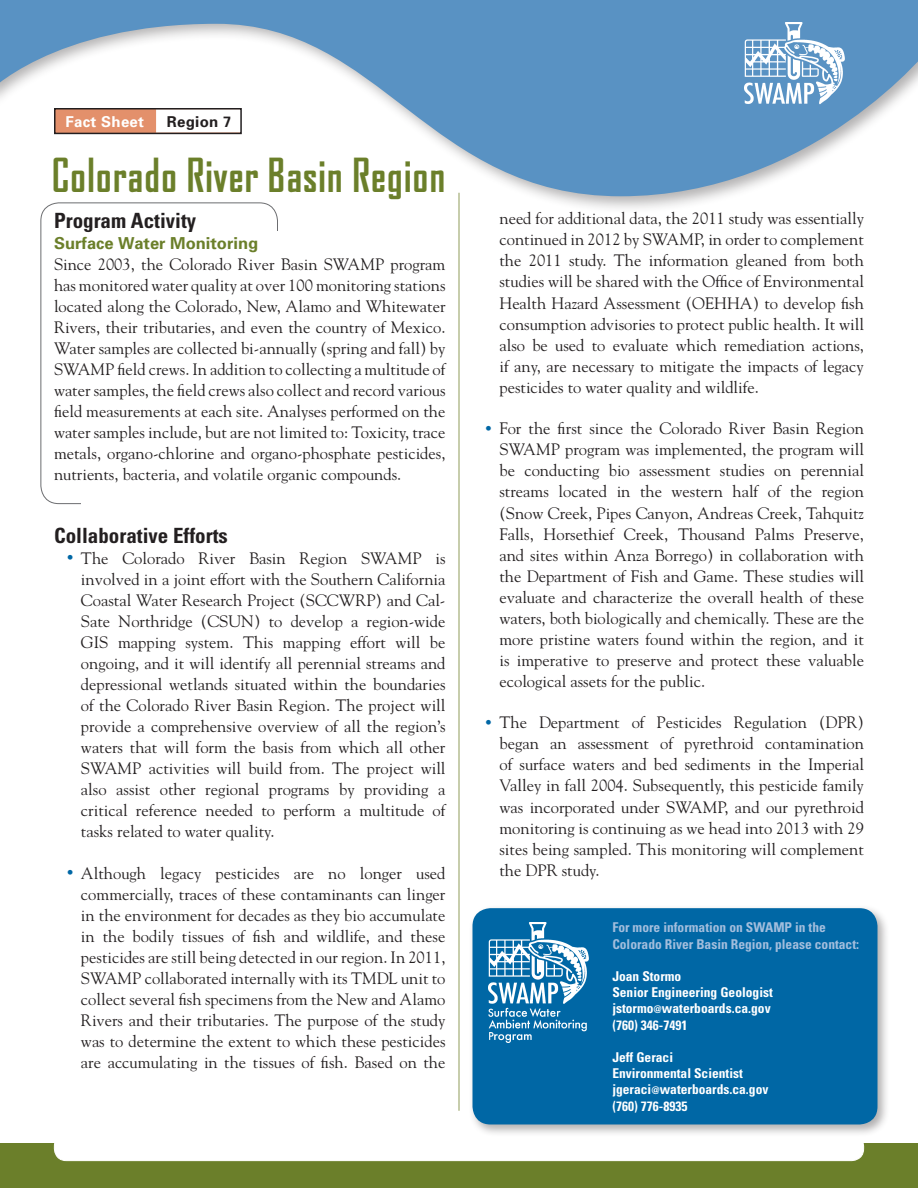
<style>
.page{position:relative;width:918px;height:1188px;background:#fff}
.page>*{position:absolute;margin:0;border:0;box-sizing:border-box;transform-origin:0 0}
.t1{font:700 45px "Bureau Agency";letter-spacing:.02em;color:#6b7f2a}
.t2{font:700 condensed 21px "Univers";color:#231f20}
.t3{font:16.5px/21px "Goudy";color:#231f20;text-align:justify}
.t4{font:700 16.5px "Univers";color:#6b7f2a}
.t5{font:700 15px "Univers";letter-spacing:.02em;color:#fff}
.t6{font:700 15px "Univers";letter-spacing:.02em;color:#231f20}
.t7{font:700 condensed 13.5px/16.2px "Univers";color:#fff}
.t8{font:700 condensed 13.5px/16.2px "Univers";color:#a3bedd}
.s1{font-size:13.5px;color:#0067a5}
.s2{font-size:10.5px}
</style>
<div class="page">
<div style="left:0;top:1144px;width:918px;height:44px;background:#6b7f2a"></div>
<div style="left:54px;top:1134px;width:810px;height:27px;background:#fff;border-radius:12px"></div>
<div style="left:54px;top:1134px;width:810px;height:27px;border:1px solid #fff;border-radius:12px"></div>
<div style="left:0;top:0;width:918px;height:213px;background:#231f20;opacity:.35"></div>
<svg style="left:0;top:0;width:918px;height:196px;fill:#5992c3"></svg>
<div style="left:55px;top:109px;width:186px;height:24px;background:#e3906b"></div>
<div style="left:156px;top:109px;width:85px;height:24px;background:#fff"></div>
<div style="left:54px;top:108px;width:188px;height:26px;border:2px solid #231f20"></div>
<hr style="left:459px;top:193px;width:1px;height:918px;background:#909c5a">
<img style="left:744px;top:22px;width:100px;height:85px">
<div style="left:468px;top:904px;width:422px;height:233px;background:#231f20;opacity:.35"></div>
<div style="left:472px;top:908px;width:406px;height:216px;background:#0067a5;border-radius:18px"></div>
<img style="left:489px;top:922px;width:100px;height:120px">
<p class="t5" style="left:66px;top:112px;width:80px">Fact Sheet</p>
<p class="t6" style="left:167px;top:112px;width:66px">Region 7</p>
<h1 class="t1" style="left:52px;top:151px;width:395px">Colorado River Basin Region</h1>
<p class="t2" style="left:54px;top:207px;width:144px">Program Activity</p>
<p class="t4" style="left:54px;top:232px;width:206px">Surface Water Monitoring</p>
<p class="t3" style="left:54px;top:253px;width:393px">Since 2003, the Colorado River Basin SWAMP program has monitored water quality at over 100 monitoring stations located along the Colorado, New, Alamo and Whitewater Rivers, their tributaries, and even the country of Mexico.<br>Water samples are collected bi-annually (spring and fall) by SWAMP field crews. In addition to collecting a multitude of water samples, the field crews also collect and record various field measurements at each site. Analyses performed on the water samples include, but are not limited to: Toxicity, trace metals, organo-chlorine and organo-phosphate pesticides, nutrients, bacteria, and volatile organic compounds.</p>
<p class="t2" style="left:54px;top:522px;width:175px">Collaborative Efforts</p>
<p class="t3" style="left:81px;top:547px;width:366px;text-indent:-15px"><span class="s1">•</span> The Colorado River Basin Region SWAMP is involved in a joint effort with the Southern California Coastal Water Research Project (SCCWRP) and Cal-Sate Northridge (CSUN) to develop a region-wide GIS mapping system. This mapping effort will be ongoing, and it will identify all perennial streams and depressional wetlands situated within the boundaries of the Colorado River Basin Region. The project will provide a comprehensive overview of all the region’s waters that will form the basis from which all other SWAMP activities will build from. The project will also assist other regional programs by providing a critical reference needed to perform a multitude of tasks related to water quality.</p>
<p class="t3" style="left:81px;top:862px;width:366px;text-indent:-15px"><span class="s1">•</span> Although legacy pesticides are no longer used commercially, traces of these contaminants can linger in the environment for decades as they bio accumulate in the bodily tissues of fish and wildlife, and these pesticides are still being detected in our region. In 2011, SWAMP collaborated internally with its TMDL unit to collect several fish specimens from the New and Alamo Rivers and their tributaries. The purpose of the study was to determine the extent to which these pesticides are accumulating in the tissues of fish. Based on the</p>
<p class="t3" style="left:500px;top:208px;width:366px">need for additional data, the 2011 study was essentially continued in 2012 by SWAMP, in order to complement the 2011 study. The information gleaned from both studies will be shared with the Office of Environmental Health Hazard Assessment (OEHHA) to develop fish consumption advisories to protect public health. It will also be used to evaluate which remediation actions, if any, are necessary to mitigate the impacts of legacy pesticides to water quality and wildlife.</p>
<p class="t3" style="left:499px;top:418px;width:366px;text-indent:-15px"><span class="s1">•</span> For the first since the Colorado River Basin Region SWAMP program was implemented, the program will be conducting bio assessment studies on perennial streams located in the western half of the region (Snow Creek, Pipes Canyon, Andreas Creek, Tahquitz Falls, Horsethief Creek, Thousand Palms Preserve, and sites within Anza Borrego) in collaboration with the Department of Fish and Game. These studies will evaluate and characterize the overall health of these waters, both biologically and chemically. These are the more pristine waters found within the region, and it is imperative to preserve and protect these valuable ecological assets for the public.</p>
<p class="t3" style="left:499px;top:712px;width:366px;text-indent:-15px"><span class="s1">•</span> The Department of Pesticides Regulation (DPR) began an assessment of pyrethroid contamination of surface waters and bed sediments in the Imperial Valley in fall 2004. Subsequently, this pesticide family was incorporated under SWAMP, and our pyrethroid monitoring is continuing as we head into 2013 with 29 sites being sampled. This monitoring will complement the DPR study.</p>
<p class="t8" style="left:612px;top:919px;width:248px">For more information on SWAMP in the<br>Colorado River Basin Region, please contact:</p>
<p class="t7" style="left:612px;top:968px;width:162px">Joan Stormo<br>Senior Engineering Geologist jstormo<span class="s2">@</span>waterboards.ca.gov (760) 346-7491</p>
<p class="t7" style="left:612px;top:1049px;width:158px">Jeff Geraci<br>Environmental Scientist jgeraci<span class="s2">@</span>waterboards.ca.gov (760) 776-8935</p>
</div>
